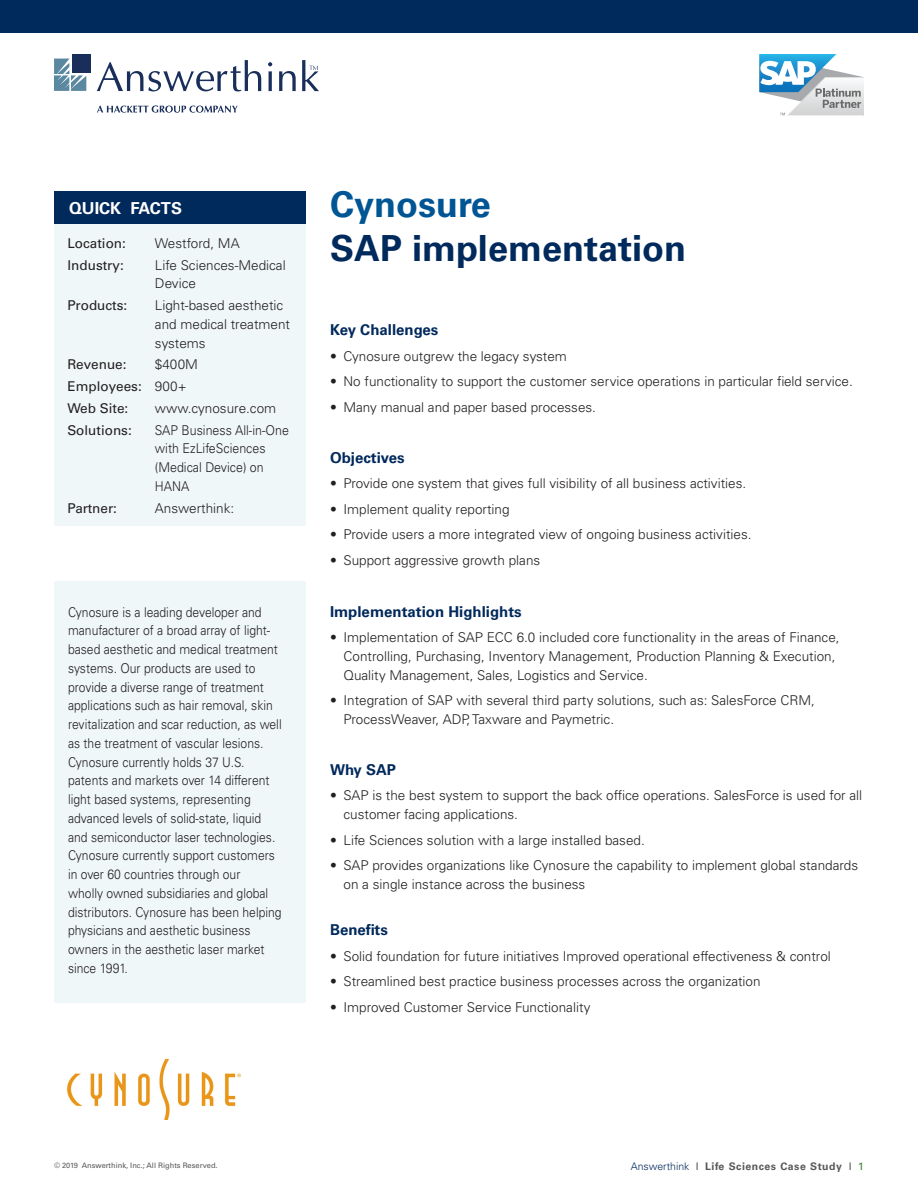
<style>
.page{position:relative;width:918px;height:1188px;background:#fff}
.page>*{position:absolute;margin:0;border:0;box-sizing:border-box;transform-origin:0 0}
.Heading-2{font:700 36px "Univers LT Std";color:#00295c}
.Heading-2-2{font:700 36px "Univers LT Std";color:#005594}
.Quote_Author{font:700 16.5px "Univers LT Std";color:#fff}
.Section_Head{font:700 15px "Univers LT Std";color:#00295c}
.Bullet_Style{font:700 15px "Univers LT Std";color:#00295c}
.Sidebar_Text{font:300 13.5px/18.8px "Univers LT Std";color:#231f20}
.Sidebar_Text-2{font:300 13.5px/18.8px "Univers LT Std";color:#231f20;scale:.9 1}
.Bullet_Style-2{font:300 13.5px/18.8px "Univers LT Std";color:#231f20}
.Bullet_Style-3{font:13.5px "Univers LT Std";color:#231f20}
.Bullet_Style-4{font:300 13.5px/18.8px "Univers LT Std";color:#231f20;scale:.92 1}
.t1{font:700 10.5px "Univers LT Std";letter-spacing:.05em;color:#57585a}
.t2{font:7.5px "Univers LT Std";color:#57585a}
.s1{font-weight:300;color:#00295c}
.s2{font-weight:400}
.s3{font-weight:400;color:#357b2b}
</style>
<div class="page">
<svg style="left:759px;top:54px;width:105px;height:61px"></svg>
<svg style="left:97px;top:60px;width:164px;height:31px"></svg>
<svg style="left:268px;top:62px;width:4px;height:29px"></svg>
<svg style="left:279px;top:71px;width:17px;height:20px"></svg>
<svg style="left:54px;top:59px;width:32px;height:32px"></svg>
<div style="left:73px;top:54px;width:18px;height:18px;background:#192e5a"></div>
<svg style="left:97px;top:105px;width:141px;height:8px"></svg>
<svg style="left:302px;top:60px;width:17px;height:31px"></svg>
<div style="left:0;top:0;width:918px;height:32px;background:#00295c"></div>
<div style="left:54px;top:191px;width:252px;height:335px;background:#f0f7f9"></div>
<div style="left:54px;top:191px;width:252px;height:33px;background:#00295c"></div>
<div style="left:54px;top:581px;width:252px;height:422px;background:#f0f7f9"></div>
<img style="left:67px;top:1058px;width:174px;height:62px">
<p class="Quote_Author" style="left:69px;top:198px;width:115px">QUICK FACTS</p>
<p class="Bullet_Style-3" style="left:68px;top:235px;width:60px">Location:</p>
<p class="Bullet_Style-2" style="left:155px;top:234px;width:86px">Westford, MA</p>
<p class="Bullet_Style-3" style="left:68px;top:257px;width:58px">Industry:</p>
<p class="Bullet_Style-2" style="left:155px;top:255px;width:132px">Life Sciences-Medical<br>Device</p>
<p class="Bullet_Style-3" style="left:68px;top:297px;width:61px">Products:</p>
<p class="Bullet_Style-2" style="left:155px;top:296px;width:137px">Light-based aesthetic and medical treatment systems</p>
<p class="Bullet_Style-3" style="left:68px;top:357px;width:61px">Revenue:</p>
<p class="Bullet_Style-2" style="left:155px;top:355px;width:45px">$400M</p>
<p class="Bullet_Style-3" style="left:68px;top:378px;width:76px">Employees:</p>
<p class="Bullet_Style-2" style="left:155px;top:377px;width:33px">900+</p>
<p class="Bullet_Style-3" style="left:68px;top:400px;width:62px">Web Site:</p>
<p class="Bullet_Style-2" style="left:155px;top:399px;width:123px">www.cynosure.com</p>
<p class="Bullet_Style-3" style="left:68px;top:422px;width:66px">Solutions:</p>
<p class="Bullet_Style-4" style="left:155px;top:421px;width:147px">SAP Business All-in-One with EzLifeSciences (Medical Device) on<br>HANA</p>
<p class="Bullet_Style-3" style="left:68px;top:500px;width:51px">Partner:</p>
<p class="Bullet_Style-2" style="left:155px;top:499px;width:81px">Answerthink:</p>
<p class="Sidebar_Text-2" style="left:68px;top:602px;width:239px">Cynosure is a leading developer and manufacturer of a broad array of light&shy;based aesthetic and medical treatment systems. Our products are used to provide a diverse range of treatment applications such as hair removal, skin revitalization and scar reduction, as well as the treatment of vascular lesions.<br>Cynosure currently holds 37 U.S. patents and markets over 14 different light based systems, representing advanced levels of solid-state, liquid and semiconductor laser technologies.<br>Cynosure currently support customers in over 60 countries through our<br>wholly owned subsidiaries and global distributors. Cynosure has been helping physicians and aesthetic business owners in the aesthetic laser market since 1991.</p>
<p class="Heading-2-2" style="left:330px;top:184px;width:162px">Cynosure</p>
<p class="Heading-2" style="left:330px;top:227px;width:358px">SAP implementation</p>
<p class="Section_Head" style="left:330px;top:321px;width:110px">Key Challenges</p>
<p class="Sidebar_Text" style="left:330px;top:347px;width:238px">• Cynosure outgrew the legacy system</p>
<p class="Sidebar_Text" style="left:330px;top:372px;width:524px">• No functionality to support the customer service operations in particular field service.</p>
<p class="Sidebar_Text" style="left:330px;top:398px;width:268px">• Many manual and paper based processes.</p>
<p class="Bullet_Style" style="left:330px;top:449px;width:76px">Objectives</p>
<p class="Sidebar_Text" style="left:330px;top:474px;width:418px">• Provide one system that gives full visibility of all business activities.</p>
<p class="Sidebar_Text" style="left:330px;top:500px;width:181px">• Implement quality reporting</p>
<p class="Sidebar_Text" style="left:330px;top:525px;width:423px">• Provide users a more integrated view of ongoing business activities.</p>
<p class="Sidebar_Text" style="left:330px;top:551px;width:212px">• Support aggressive growth plans</p>
<p class="Section_Head" style="left:330px;top:602px;width:193px">Implementation Highlights</p>
<p class="Sidebar_Text" style="left:344px;top:628px;width:498px;text-indent:-14px">• Implementation of SAP ECC 6.0 included core functionality in the areas of Finance,<br>Controlling, Purchasing, Inventory Management, Production Planning &amp; Execution,<br>Quality Management, Sales, Logistics and Service.</p>
<p class="Sidebar_Text" style="left:344px;top:691px;width:473px;text-indent:-14px">• Integration of SAP with several third party solutions, such as: SalesForce CRM,<br>ProcessWeaver, ADP, Taxware and Paymetric.</p>
<p class="Bullet_Style" style="left:330px;top:761px;width:68px">Why SAP</p>
<p class="Sidebar_Text" style="left:344px;top:786px;width:520px;text-indent:-14px">• SAP is the best system to support the back office operations. SalesForce is used for all customer facing applications.</p>
<p class="Sidebar_Text" style="left:330px;top:830px;width:316px">• Life Sciences solution with a large installed based.</p>
<p class="Sidebar_Text" style="left:344px;top:856px;width:516px;text-indent:-14px">• SAP provides organizations like Cynosure the capability to implement global standards on a single instance across the business</p>
<p class="Section_Head" style="left:330px;top:921px;width:59px">Benefits</p>
<p class="Sidebar_Text" style="left:330px;top:947px;width:502px">• Solid foundation for future initiatives Improved operational effectiveness &amp; control</p>
<p class="Sidebar_Text" style="left:330px;top:972px;width:432px">• Streamlined best practice business processes across the organization</p>
<p class="Sidebar_Text" style="left:330px;top:998px;width:262px">• Improved Customer Service Functionality</p>
<p class="t2" style="left:54px;top:1161px;width:165px">© 2019 Answerthink, Inc.; All Rights Reserved.</p>
<p class="t1" style="left:631px;top:1160px;width:235px"><span class="s1">Answerthink</span> <span class="s2">I</span> Life Sciences Case Study <span class="s2">I</span> <span class="s3">1</span></p>
</div>
